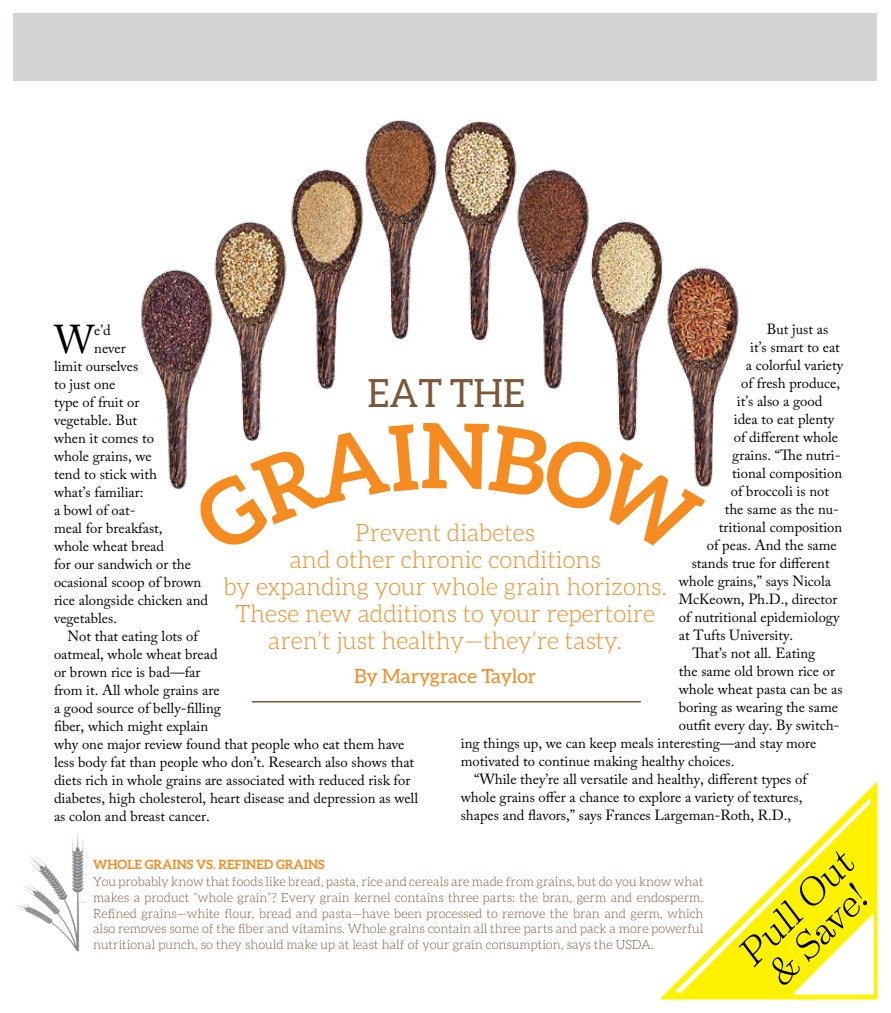
<style>
.page{position:relative;width:891px;height:1013px;background:#fff}
.page>*{position:absolute;margin:0;border:0;box-sizing:border-box;transform-origin:0 0}
.t1{font:39.9px "Adobe Caslon Pro";color:#000;scale:.95 1}
.t2{font:39px "Aleo";color:#7c583a;scale:.96 1}
.t3{font:300 37.5px/34.5px "Eames Century Modern";color:#000}
.t4{font:300 24px/27px "Aleo";color:#f68b1f;text-align:center}
.t5{font:19.5px "Aleo";color:#f68b1f}
.t6{font:14.7px "Adobe Caslon Pro";color:#000}
.t7{font:300 12.75px/15.8px "Aleo";color:#7c583a;text-align:justify}
.t8{font:700 12.75px "Aleo";color:#f68b1f}
</style>
<div class="page">
<img style="left:141px;top:120px;width:598px;height:370px">
<div style="left:14px;top:14px;width:864px;height:67px;background:#d1d3d4"></div>
<svg style="left:661px;top:782px;width:217px;height:217px"></svg>
<svg style="left:793px;top:913px;width:81px;height:81px"></svg>
<svg style="left:675px;top:799px;width:195px;height:193px"></svg>
<hr style="left:252px;top:701px;width:389px;height:1px;background:#7c583a">
<img style="left:15px;top:832px;width:70px;height:120px">
<svg style="left:188px;top:423px;width:517px;height:67px"></svg>
<p class="t6" style="left:767px;top:320px;width:63px">But just as</p>
<p class="t6" style="left:750px;top:338px;width:91px">it’s smart to eat</p>
<p class="t6" style="left:746px;top:356px;width:99px">a colorful variety</p>
<p class="t6" style="left:741px;top:374px;width:100px">of fresh produce,</p>
<p class="t6" style="left:737px;top:392px;width:87px">it’s also a good</p>
<p class="t6" style="left:734px;top:410px;width:102px">idea to eat plenty</p>
<p class="t6" style="left:734px;top:428px;width:106px">of different whole</p>
<p class="t6" style="left:732px;top:446px;width:110px">grains. “The nutri-</p>
<p class="t6" style="left:732px;top:464px;width:111px">tional composition</p>
<p class="t6" style="left:731px;top:482px;width:100px">of broccoli is not</p>
<p class="t6" style="left:725px;top:500px;width:116px">the same as the nu-</p>
<p class="t6" style="left:719px;top:518px;width:125px">tritional composition</p>
<p class="t6" style="left:707px;top:536px;width:132px">of peas. And the same</p>
<p class="t6" style="left:692px;top:554px;width:139px">stands true for different</p>
<p class="t6" style="left:679px;top:572px;width:154px">whole grains,” says Nicola</p>
<p class="t6" style="left:679px;top:590px;width:160px">McKeown, Ph.D., director</p>
<p class="t6" style="left:679px;top:608px;width:162px">of nutritional epidemiology</p>
<p class="t6" style="left:679px;top:626px;width:116px">at Tufts University.</p>
<p class="t6" style="left:692px;top:644px;width:124px">That’s not all. Eating</p>
<p class="t6" style="left:679px;top:662px;width:158px">the same old brown rice or</p>
<p class="t6" style="left:679px;top:680px;width:165px">whole wheat pasta can be as</p>
<p class="t6" style="left:679px;top:698px;width:161px">boring as wearing the same</p>
<p class="t6" style="left:679px;top:716px;width:162px">outfit every day. By switch-</p>
<p class="t6" style="left:461px;top:734px;width:357px">ing things up, we can keep meals interesting—and stay more</p>
<p class="t6" style="left:461px;top:752px;width:275px">motivated to continue making healthy choices.</p>
<p class="t6" style="left:474px;top:770px;width:334px">“While they’re all versatile and healthy, different types of</p>
<p class="t6" style="left:461px;top:788px;width:343px">whole grains offer a chance to explore a variety of textures,</p>
<p class="t6" style="left:461px;top:806px;width:332px">shapes and flavors,” says Frances Largeman-Roth, R.D.,</p>
<h1 class="t1" style="left:55px;top:316px;width:43px">W</h1>
<p class="t6" style="left:94px;top:321px;width:18px">e’d</p>
<p class="t6" style="left:94px;top:339px;width:33px">never</p>
<p class="t6" style="left:54px;top:357px;width:86px">limit ourselves</p>
<p class="t6" style="left:54px;top:375px;width:63px">to just one</p>
<p class="t6" style="left:54px;top:393px;width:87px">type of fruit or</p>
<p class="t6" style="left:54px;top:411px;width:85px">vegetable. But</p>
<p class="t6" style="left:54px;top:429px;width:102px">when it comes to</p>
<p class="t6" style="left:54px;top:447px;width:99px">whole grains, we</p>
<p class="t6" style="left:54px;top:465px;width:104px">tend to stick with</p>
<p class="t6" style="left:54px;top:483px;width:91px">what’s familiar:</p>
<p class="t6" style="left:54px;top:501px;width:83px">a bowl of oat-</p>
<p class="t6" style="left:54px;top:519px;width:110px">meal for breakfast,</p>
<p class="t6" style="left:54px;top:537px;width:112px">whole wheat bread</p>
<p class="t6" style="left:54px;top:555px;width:139px">for our sandwich or the</p>
<p class="t6" style="left:54px;top:573px;width:149px">ocasional scoop of brown</p>
<p class="t6" style="left:54px;top:591px;width:156px">rice alongside chicken and</p>
<p class="t6" style="left:54px;top:609px;width:65px">vegetables.</p>
<p class="t6" style="left:68px;top:627px;width:132px">Not that eating lots of</p>
<p class="t6" style="left:54px;top:645px;width:165px">oatmeal, whole wheat bread</p>
<p class="t6" style="left:54px;top:663px;width:148px">or brown rice is bad—far</p>
<p class="t6" style="left:54px;top:681px;width:167px">from it. All whole grains are</p>
<p class="t6" style="left:54px;top:699px;width:168px">a good source of belly-filling</p>
<p class="t6" style="left:54px;top:717px;width:156px">fiber, which might explain</p>
<p class="t6" style="left:54px;top:735px;width:352px">why one major review found that people who eat them have</p>
<p class="t6" style="left:54px;top:753px;width:362px">less body fat than people who don’t. Research also shows that</p>
<p class="t6" style="left:54px;top:771px;width:358px">diets rich in whole grains are associated with reduced risk for</p>
<p class="t6" style="left:54px;top:789px;width:366px">diabetes, high cholesterol, heart disease and depression as well</p>
<p class="t6" style="left:54px;top:807px;width:157px">as colon and breast cancer.</p>
<h2 class="t2" style="left:367px;top:371px;width:166px">EAT THE</h2>
<h3 class="t4" style="left:224px;top:519px;width:445px">Prevent diabetes<br>and other chronic conditions<br>by expanding your whole grain horizons.<br>These new additions to your repertoire aren’t just healthy—they’re tasty.</h3>
<h3 class="t5" style="left:354px;top:664px;width:184px">By Marygrace Taylor</h3>
<p class="t8" style="left:93px;top:856px;width:233px">WHOLE GRAINS VS. REFINED GRAINS</p>
<p class="t7" style="left:93px;top:873px;width:612px">You probably know that foods like bread, pasta, rice and cereals are made from grains, but do you know what makes a product “whole grain”? Every grain kernel contains three parts: the bran, germ and endosperm.<br>Refined grains—white flour, bread and pasta—have been processed to remove the bran and germ, which also removes some of the fiber and vitamins. Whole grains contain all three parts and pack a more powerful nutritional punch, so they should make up at least half of your grain consumption, says the USDA.</p>
<h3 class="t3" style="left:730px;top:945px;width:148px;rotate:-45deg">Pull Out &amp; Save!</h3>
</div>
